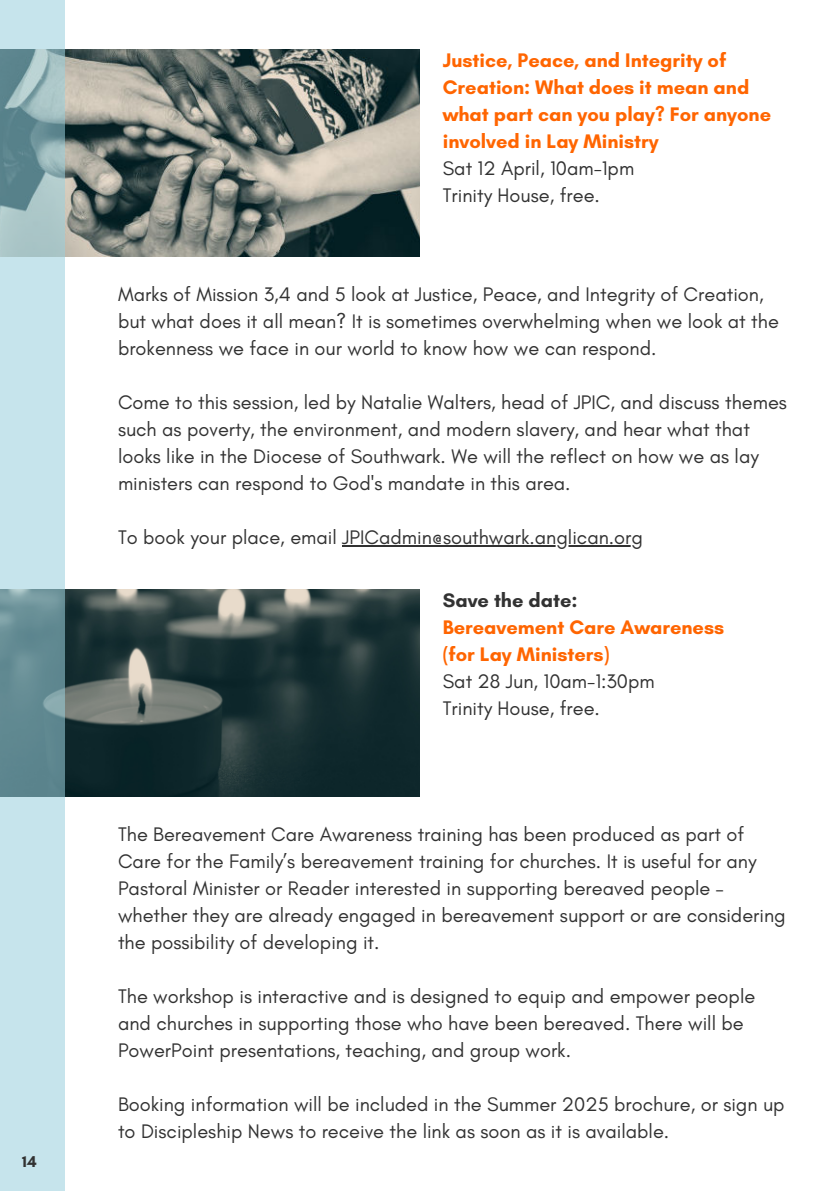
<style>
.page{position:relative;width:839px;height:1191px;background:#fff}
.page>*{position:absolute;margin:0;border:0;box-sizing:border-box;transform-origin:0 0}
.t1{font:20px/27px "Glacial Indifference";color:#323232}
.t2{font:700 20px/27px "Glacial Indifference";color:#ff6501}
.t3{font:700 20px "Glacial Indifference";color:#323232}
.t4{font:700 16px "Glacial Indifference";color:#323232}
</style>
<div class="page">
<img style="left:65px;top:50px;width:354px;height:207px">
<img style="left:65px;top:590px;width:354px;height:207px">
<svg style="left:0;top:0;width:65px;height:1191px;fill:#c6e4ec"></svg>
<hr style="left:342px;top:545px;width:301px;height:2px;background:#323232">
<p class="t4" style="left:22px;top:1152px;width:16px">14</p>
<p class="t2" style="left:443px;top:47px;width:330px">Justice, Peace, and Integrity of<br>Creation: What does it mean and what part can you play? For anyone involved in Lay Ministry</p>
<p class="t1" style="left:443px;top:155px;width:193px">Sat 12 April, 10am-1pm<br>Trinity House, free.</p>
<p class="t1" style="left:118px;top:281px;width:662px">Marks of Mission 3,4 and 5 look at Justice, Peace, and Integrity of Creation, but what does it all mean? It is sometimes overwhelming when we look at the brokenness we face in our world to know how we can respond.</p>
<p class="t1" style="left:118px;top:389px;width:670px">Come to this session, led by Natalie Walters, head of JPIC, and discuss themes such as poverty, the environment, and modern slavery, and hear what that looks like in the Diocese of Southwark. We will the reflect on how we as lay ministers can respond to God's mandate in this area.</p>
<p class="t1" style="left:118px;top:524px;width:526px">To book your place, email JPICadmin@southwark.anglican.org</p>
<p class="t3" style="left:443px;top:588px;width:136px">Save the date:</p>
<p class="t2" style="left:443px;top:614px;width:283px">Bereavement Care Awareness (for Lay Ministers)</p>
<p class="t1" style="left:443px;top:668px;width:213px">Sat 28 Jun, 10am-1:30pm<br>Trinity House, free.</p>
<p class="t1" style="left:118px;top:821px;width:669px">The Bereavement Care Awareness training has been produced as part of Care for the Family’s bereavement training for churches. It is useful for any Pastoral Minister or Reader interested in supporting bereaved people – whether they are already engaged in bereavement support or are considering the possibility of developing it.</p>
<p class="t1" style="left:118px;top:983px;width:638px">The workshop is interactive and is designed to equip and empower people and churches in supporting those who have been bereaved. There will be<br>PowerPoint presentations, teaching, and group work.</p>
<p class="t1" style="left:118px;top:1091px;width:668px">Booking information will be included in the Summer 2025 brochure, or sign up to Discipleship News to receive the link as soon as it is available.</p>
</div>
